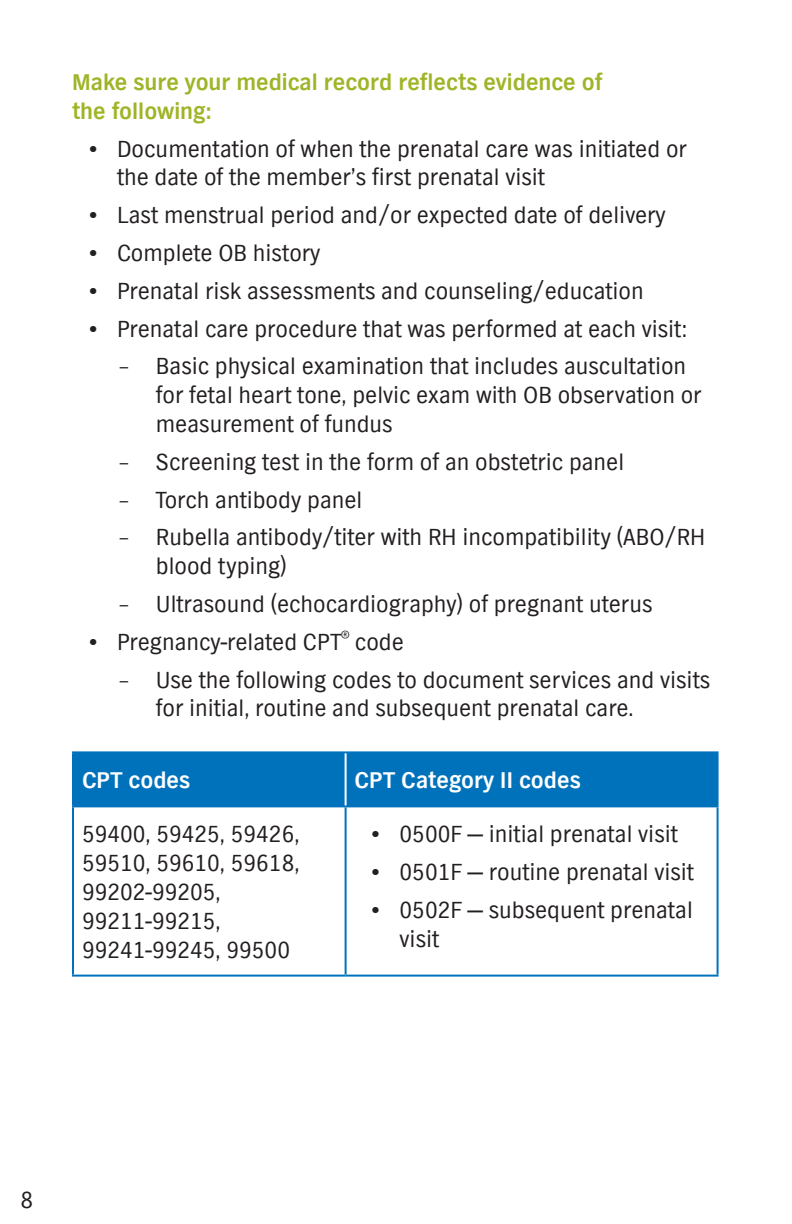
<style>
.page{position:relative;width:792px;height:1224px;background:#fff}
.page>*{position:absolute;margin:0;border:0;box-sizing:border-box;transform-origin:0 0}
.Anthem_Body_Text{font:24px/28.8px "TV Nord EF";color:#231f20}
.Anthem_Body_Text-2{font:700 24px/28.8px "TV Nord EF";color:#a0b427}
.Anthem_Body_Text_WHI{font:700 24px "TV Nord EF";color:#fff}
.s1{font-weight:300}
</style>
<div class="page">
<div style="left:74px;top:753px;width:643px;height:52px;background:#0072bc"></div>
<hr style="left:72px;top:751px;width:274px;height:2px;background:#0072bc">
<hr style="left:72px;top:753px;width:2px;height:52px;background:#0072bc">
<hr style="left:346px;top:751px;width:373px;height:2px;background:#0072bc">
<hr style="left:717px;top:753px;width:2px;height:52px;background:#0072bc">
<hr style="left:72px;top:805px;width:274px;height:2px;background:#0072bc">
<hr style="left:72px;top:807px;width:2px;height:168px;background:#0072bc">
<hr style="left:346px;top:805px;width:373px;height:2px;background:#0072bc">
<hr style="left:345px;top:807px;width:2px;height:168px;background:#0072bc">
<hr style="left:717px;top:807px;width:2px;height:168px;background:#0072bc">
<hr style="left:72px;top:975px;width:274px;height:2px;background:#0072bc">
<hr style="left:346px;top:975px;width:373px;height:2px;background:#0072bc">
<hr style="left:345px;top:753px;width:2px;height:52px;background:#fff">
<p class="Anthem_Body_Text-2" style="left:72px;top:68px;width:532px">Make sure your medical record reflects evidence of the following:</p>
<p class="Anthem_Body_Text" style="left:117px;top:135px;width:571px;text-indent:-27px"><sup>●</sup> Documentation of when the prenatal care was initiated or the date of the member’s first prenatal visit</p>
<p class="Anthem_Body_Text" style="left:90px;top:201px;width:577px"><sup>●</sup> Last menstrual period and/or expected date of delivery</p>
<p class="Anthem_Body_Text" style="left:90px;top:239px;width:232px"><sup>●</sup> Complete OB history</p>
<p class="Anthem_Body_Text" style="left:90px;top:277px;width:555px"><sup>●</sup> Prenatal risk assessments and counseling/education</p>
<p class="Anthem_Body_Text" style="left:90px;top:315px;width:598px"><sup>●</sup> Prenatal care procedure that was performed at each visit:</p>
<p class="Anthem_Body_Text" style="left:156px;top:353px;width:547px;text-indent:-36px"><span class="s1">–</span> Basic physical examination that includes auscultation for fetal heart tone, pelvic exam with OB observation or measurement of fundus</p>
<p class="Anthem_Body_Text" style="left:120px;top:448px;width:506px"><span class="s1">–</span> Screening test in the form of an obstetric panel</p>
<p class="Anthem_Body_Text" style="left:120px;top:486px;width:244px"><span class="s1">–</span> Torch antibody panel</p>
<p class="Anthem_Body_Text" style="left:156px;top:524px;width:551px;text-indent:-36px"><span class="s1">–</span> Rubella antibody/titer with RH incompatibility (ABO/RH blood typing)</p>
<p class="Anthem_Body_Text" style="left:120px;top:590px;width:534px"><span class="s1">–</span> Ultrasound (echocardiography) of pregnant uterus</p>
<p class="Anthem_Body_Text" style="left:90px;top:628px;width:315px"><sup>●</sup> Pregnancy-related CPT<sup>®</sup> code</p>
<p class="Anthem_Body_Text" style="left:156px;top:666px;width:556px;text-indent:-36px"><span class="s1">–</span> Use the following codes to document services and visits for initial, routine and subsequent prenatal care.</p>
<p class="Anthem_Body_Text_WHI" style="left:82px;top:767px;width:110px">CPT codes</p>
<p class="Anthem_Body_Text_WHI" style="left:355px;top:767px;width:228px">CPT Category II codes</p>
<p class="Anthem_Body_Text" style="left:82px;top:821px;width:219px">59400, 59425, 59426,<br>59510, 59610, 59618,<br>99202-99205,<br>99211-99215,<br>99241-99245, 99500</p>
<p class="Anthem_Body_Text" style="left:373px;top:821px;width:307px"><sup>●</sup> 0500F — initial prenatal visit</p>
<p class="Anthem_Body_Text" style="left:373px;top:858px;width:323px"><sup>●</sup> 0501F — routine prenatal visit</p>
<p class="Anthem_Body_Text" style="left:400px;top:896px;width:295px;text-indent:-27px"><sup>●</sup> 0502F — subsequent prenatal visit</p>
<p class="Anthem_Body_Text" style="left:21px;top:1186px;width:14px">8</p>
</div>
